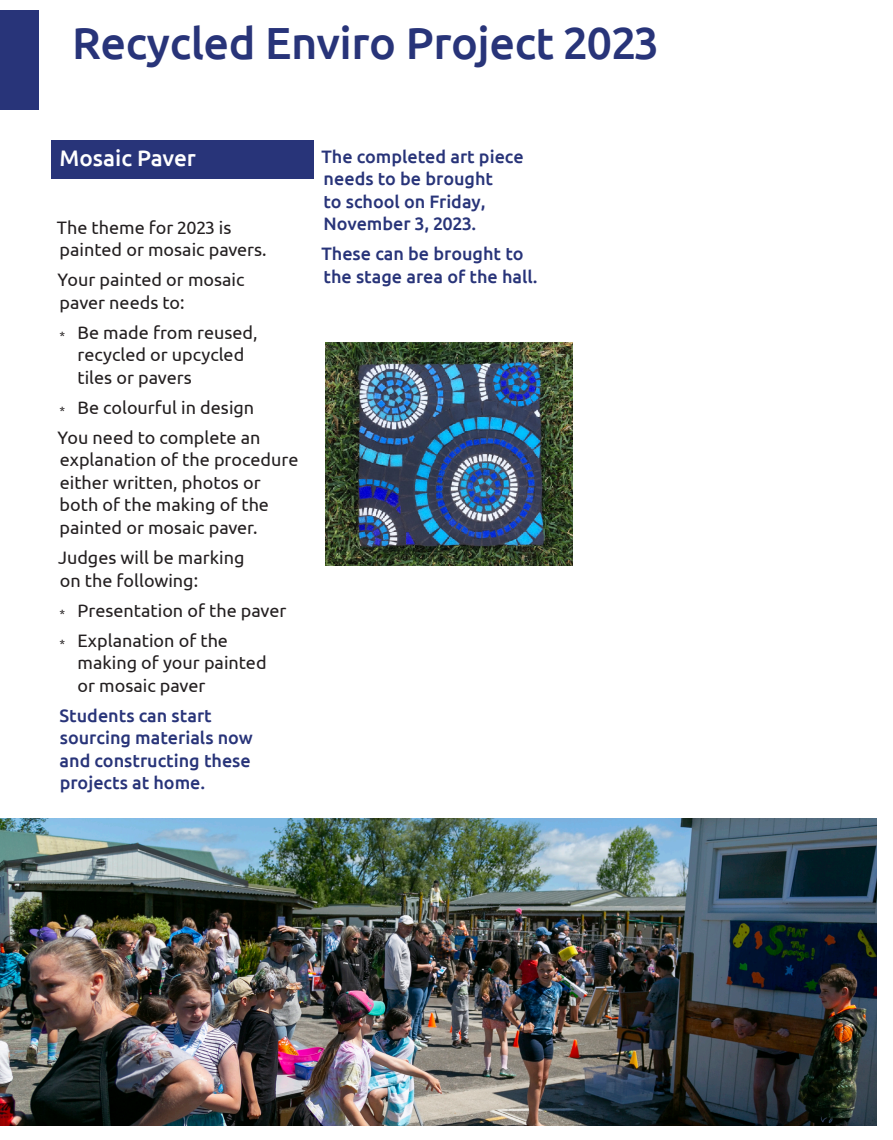
<style>
.page{position:relative;width:893px;height:1140px;background:#fff}
.page>*{position:absolute;margin:0;border:0;box-sizing:border-box;transform-origin:0 0}
.Name{font:500 45px "Ubuntu";letter-spacing:-.01em;color:#283479}
.Header_-_LargeblueBox_copy{font:500 22.5px "Ubuntu";color:#fff}
.t1{font:18px/22.5px "Ubuntu";color:#231f20}
.t2{font:500 18px/22.5px "Ubuntu";color:#283479}
</style>
<div class="page">
<div style="left:51px;top:140px;width:263px;height:39px;background:#283479"></div>
<div style="left:0;top:10px;width:38px;height:99px;background:#283479"></div>
<img style="left:0;top:819px;width:877px;height:306px">
<img style="left:325px;top:342px;width:248px;height:223px">
<p class="Name" style="left:72px;top:14px;width:587px">Recycled Enviro Project 2023</p>
<p class="Header_-_LargeblueBox_copy" style="left:59px;top:144px;width:138px">Mosaic Paver</p>
<p class="t1" style="left:57px;top:216px;width:211px">The theme for 2023 is painted or mosaic pavers.</p>
<p class="t1" style="left:58px;top:268px;width:188px">Your painted or mosaic paver needs to:</p>
<p class="t1" style="left:78px;top:321px;width:182px;text-indent:-18px"><sub>*</sub> Be made from reused, recycled or upcycled tiles or pavers</p>
<p class="t1" style="left:60px;top:396px;width:196px"><sub>*</sub> Be colourful in design</p>
<p class="t1" style="left:58px;top:426px;width:242px">You need to complete an explanation of the procedure either written, photos or both of the making of the painted or mosaic paver.</p>
<p class="t1" style="left:58px;top:546px;width:188px">Judges will be marking on the following:</p>
<p class="t1" style="left:60px;top:598px;width:228px"><sub>*</sub> Presentation of the paver</p>
<p class="t1" style="left:78px;top:628px;width:191px;text-indent:-18px"><sub>*</sub> Explanation of the making of your painted or mosaic paver</p>
<p class="t2" style="left:60px;top:703px;width:195px">Students can start sourcing materials now and constructing these projects at home.</p>
<p class="t2" style="left:321px;top:144px;width:204px">The completed art piece needs to be brought<br>to school on Friday,<br>November 3, 2023.</p>
<p class="t2" style="left:321px;top:242px;width:218px">These can be brought to the stage area of the hall.</p>
</div>
